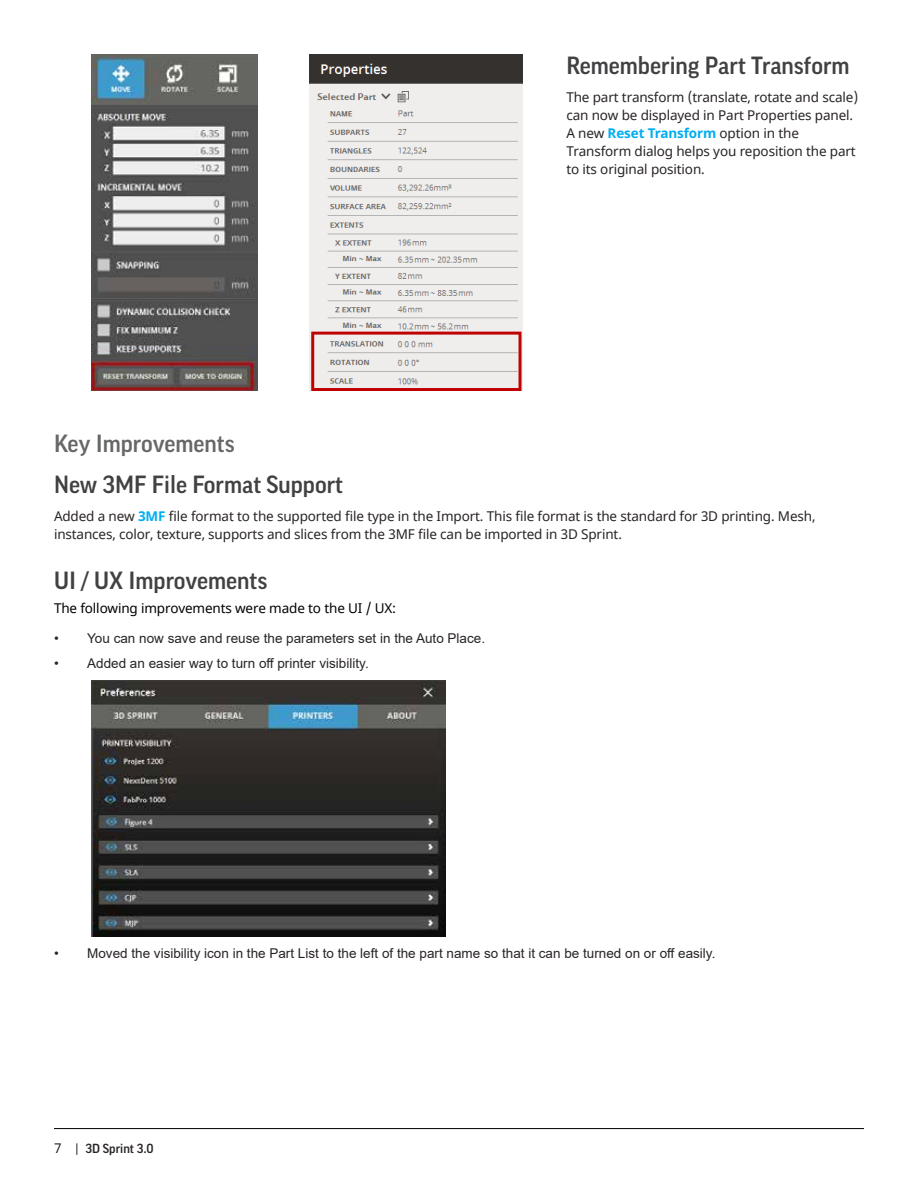
<style>
.page{position:relative;width:918px;height:1188px;background:#fff}
.page>*{position:absolute;margin:0;border:0;box-sizing:border-box;transform-origin:0 0}
.t1{font:500 24px "Good Pro";color:#414042}
.t2{font:500 24px "Good Pro";color:#666767}
.t3{font:13.5px/18px "Noto Sans";letter-spacing:-.01em;color:#292424}
.t4{font:13.5px "Arial";color:#292424}
.t5{font:13.5px "Noto Sans";letter-spacing:-.01em;color:#000}
.t6{font:500 12.75px "Good Pro";color:#292424}
.s1{font-weight:700;color:#00aeef}
</style>
<div class="page">
<hr style="left:54px;top:1128px;width:810px;height:1px;background:#000">
<svg style="left:77px;top:1143px;width:1px;height:12px"></svg>
<img style="left:92px;top:54px;width:166px;height:336px">
<img style="left:310px;top:54px;width:212px;height:336px">
<img style="left:91px;top:680px;width:354px;height:256px">
<h1 class="t1" style="left:566px;top:51px;width:285px">Remembering Part Transform</h1>
<p class="t3" style="left:566px;top:88px;width:293px">The part transform (translate, rotate and scale) can now be displayed in Part Properties panel.<br>A new <span class="s1">Reset Transform</span> option in the Transform dialog helps you reposition the part to its original position.</p>
<h1 class="t2" style="left:54px;top:430px;width:182px">Key Improvements</h1>
<h1 class="t1" style="left:54px;top:471px;width:291px">New 3MF File Format Support</h1>
<p class="t3" style="left:54px;top:508px;width:763px">Added a new <span class="s1">3MF</span> file format to the supported file type in the Import. This file format is the standard for 3D printing. Mesh, instances, color, texture, supports and slices from the 3MF file can be imported in 3D Sprint.</p>
<h1 class="t1" style="left:54px;top:566px;width:215px">UI / UX Improvements</h1>
<p class="t5" style="left:54px;top:599px;width:344px">The following improvements were made to the UI / UX:</p>
<p class="t4" style="left:54px;top:629px;width:433px">• You can now save and reuse the parameters set in the Auto Place.</p>
<p class="t4" style="left:54px;top:654px;width:316px">• Added an easier way to turn off printer visibility.</p>
<p class="t4" style="left:54px;top:944px;width:663px">• Moved the visibility icon in the Part List to the left of the part name so that it can be turned on or off easily.</p>
<p class="t3" style="left:54px;top:1140px;width:9px">7</p>
<p class="t6" style="left:86px;top:1142px;width:70px">3D Sprint 3.0</p>
</div>
